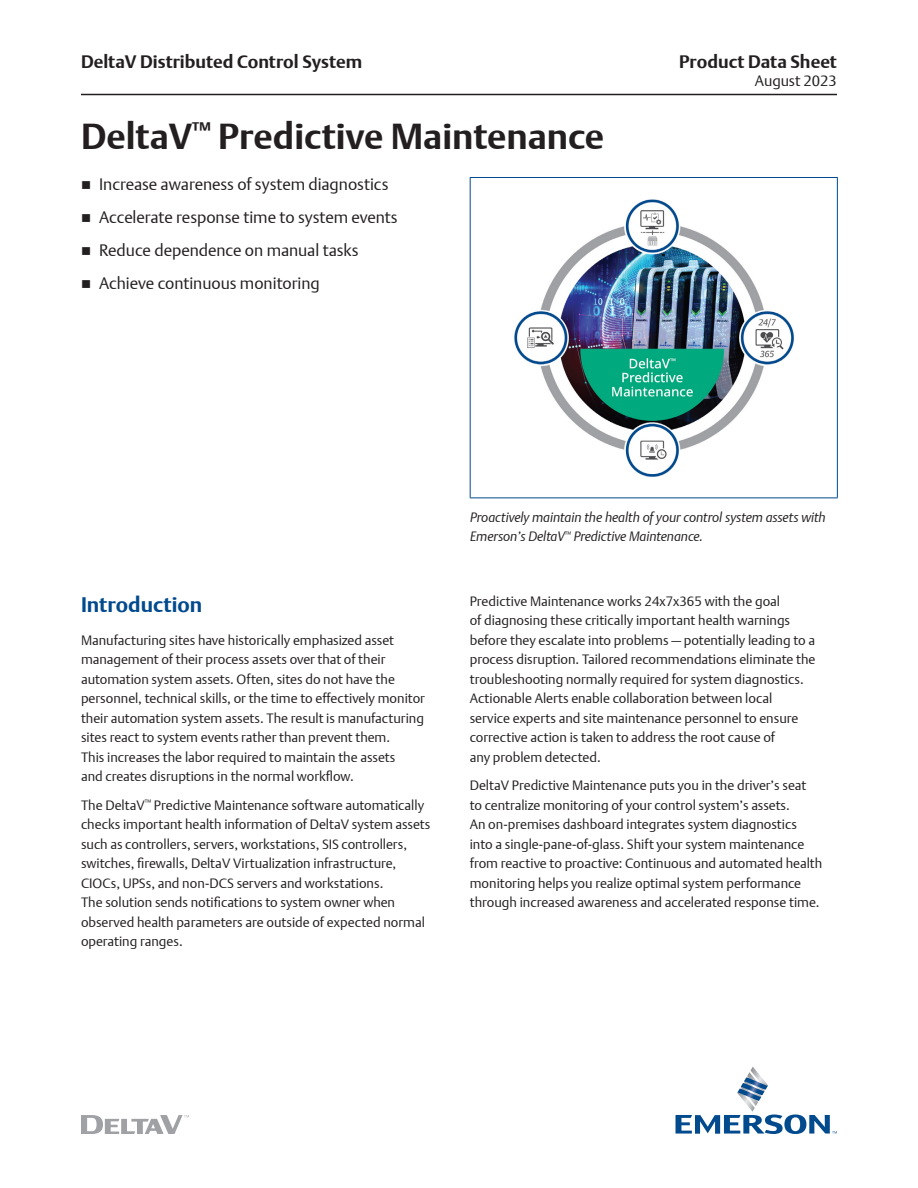
<style>
.page{position:relative;width:918px;height:1188px;background:#fff}
.page>*{position:absolute;margin:0;border:0;box-sizing:border-box;transform-origin:0 0}
.Document_Title{font:700 36px "DTL Argo T";color:#231f20}
.Subhead_1{font:700 21px "DTL Argo T";color:#004a8d}
.t1{font:700 18px "DTL Argo T";color:#231f20}
.t2{font:16.5px "DTL Argo T Light";color:#231f20}
.t3{font:15px "DTL Argo T Light";color:#231f20}
.Body_Text{font:13.5px/19.5px "DTL Argo T Light";color:#231f20}
.Image_Illustration_Caption{font:italic 13.5px/19.5px "DTL Argo T Light";color:#231f20}
</style>
<div class="page">
<hr style="left:81px;top:94px;width:756px;height:1px;background:#231f20">
<svg style="left:81px;top:1115px;width:108px;height:19px"></svg>
<svg style="left:676px;top:1066px;width:161px;height:68px"></svg>
<hr style="left:470px;top:498px;width:368px;height:1px;background:#004a8d">
<hr style="left:470px;top:177px;width:368px;height:1px;background:#004a8d">
<hr style="left:470px;top:178px;width:1px;height:320px;background:#004a8d">
<hr style="left:837px;top:178px;width:1px;height:320px;background:#004a8d">
<img style="left:514px;top:199px;width:280px;height:278px">
<h3 class="t1" style="left:81px;top:51px;width:283px">DeltaV Distributed Control System</h3>
<h3 class="t1" style="left:679px;top:51px;width:159px">Product Data Sheet</h3>
<p class="Document_Title" style="left:81px;top:115px;width:525px">DeltaV<sup>™</sup> Predictive Maintenance</p>
<p class="t2" style="left:99px;top:174px;width:291px">Increase awareness of system diagnostics</p>
<p class="t2" style="left:99px;top:207px;width:300px">Accelerate response time to system events</p>
<p class="t2" style="left:99px;top:240px;width:261px">Reduce dependence on manual tasks</p>
<p class="t2" style="left:99px;top:273px;width:222px">Achieve continuous monitoring</p>
<p class="t3" style="left:755px;top:72px;width:84px">August 2023</p>
<p class="Subhead_1" style="left:81px;top:592px;width:123px">Introduction</p>
<p class="Body_Text" style="left:81px;top:630px;width:345px">Manufacturing sites have historically emphasized asset management of their process assets over that of their automation system assets. Often, sites do not have the personnel, technical skills, or the time to effectively monitor their automation system assets. The result is manufacturing sites react to system events rather than prevent them.<br>This increases the labor required to maintain the assets<br>and creates disruptions in the normal workflow.</p>
<p class="Body_Text" style="left:81px;top:795px;width:351px">The DeltaV<sup>™</sup> Predictive Maintenance software automatically checks important health information of DeltaV system assets such as controllers, servers, workstations, SIS controllers, switches, firewalls, DeltaV Virtualization infrastructure, CIOCs, UPSs, and non-DCS servers and workstations.<br>The solution sends notifications to system owner when observed health parameters are outside of expected normal operating ranges.</p>
<p class="Image_Illustration_Caption" style="left:470px;top:507px;width:357px">Proactively maintain the health of your control system assets with<br>Emerson’s DeltaV<sup>™</sup> Predictive Maintenance.</p>
<p class="Body_Text" style="left:470px;top:591px;width:347px">Predictive Maintenance works 24x7x365 with the goal<br>of diagnosing these critically important health warnings before they escalate into problems — potentially leading to a process disruption. Tailored recommendations eliminate the troubleshooting normally required for system diagnostics.<br>Actionable Alerts enable collaboration between local service experts and site maintenance personnel to ensure corrective action is taken to address the root cause of<br>any problem detected.</p>
<p class="Body_Text" style="left:470px;top:776px;width:354px">DeltaV Predictive Maintenance puts you in the driver’s seat<br>to centralize monitoring of your control system’s assets.<br>An on-premises dashboard integrates system diagnostics into a single-pane-of-glass. Shift your system maintenance from reactive to proactive: Continuous and automated health monitoring helps you realize optimal system performance through increased awareness and accelerated response time.</p>
</div>
